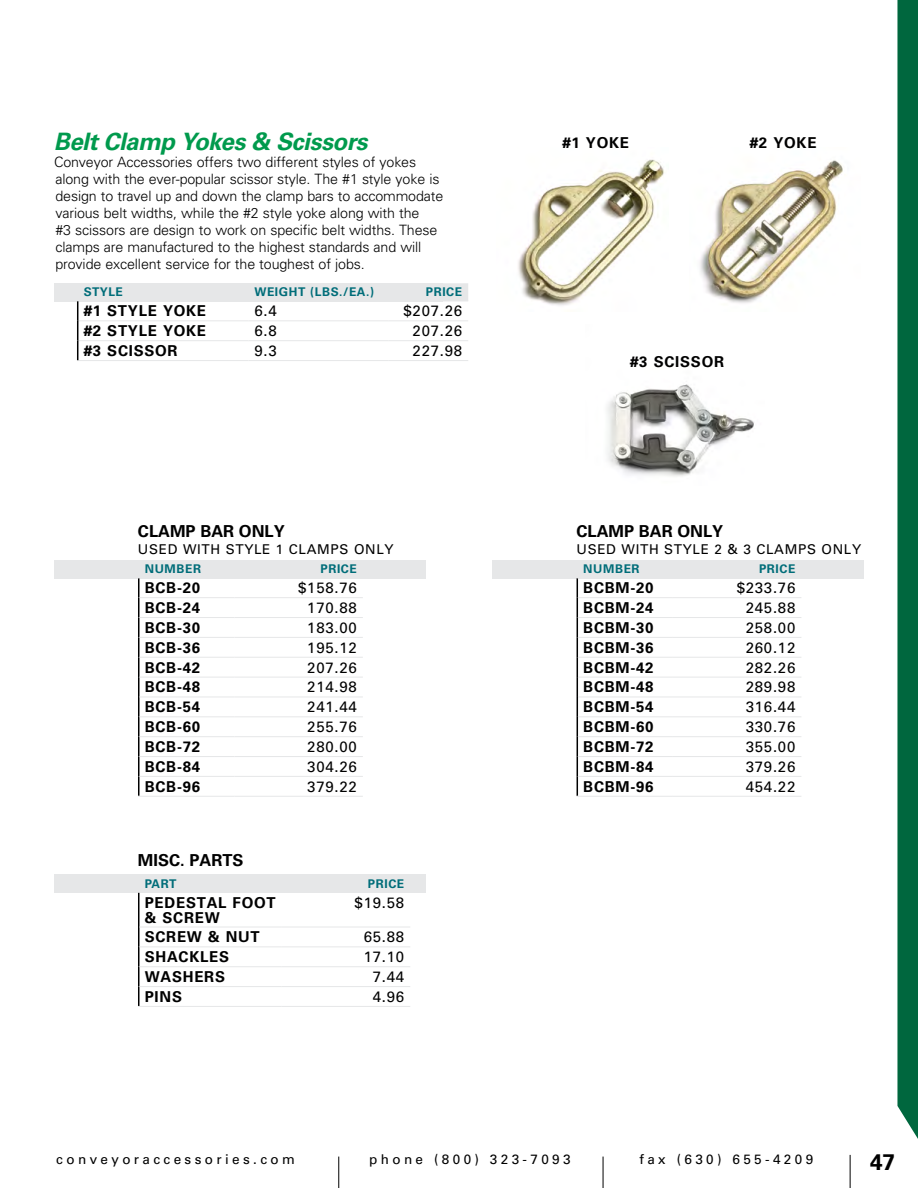
<style>
.page{position:relative;width:918px;height:1188px;background:#fff}
.page>*{position:absolute;margin:0;border:0;box-sizing:border-box;transform-origin:0 0}
.t1{font:italic 700 24px "Univers LT Std";letter-spacing:-.025em;color:#009a4d}
.t2{font:700 22.5px "Univers LT Std";color:#000}
.t3{font:700 16.5px "Univers LT Std";color:#000}
.t4{font:700 15px "Univers LT Std";letter-spacing:.05em;color:#000}
.t5{font:15px "Univers LT Std";letter-spacing:.05em;color:#000}
.t6{font:300 14.25px/17.1px "Univers LT Std";letter-spacing:-.01em;color:#000}
.t7{font:13.5px "Univers LT Std";letter-spacing:.25em;color:#000}
.t8{font:13.5px "Univers LT Std";letter-spacing:.05em;color:#000}
.t9{font:700 12px "Univers LT Std";letter-spacing:.05em;color:#006d79}
</style>
<div class="page">
<div style="left:54px;top:283px;width:388px;height:18px;background:#e6e7e8"></div>
<hr style="left:77px;top:360px;width:171px;height:1px;background:#e6e7e8">
<hr style="left:248px;top:360px;width:141px;height:1px;background:#e6e7e8">
<hr style="left:389px;top:360px;width:79px;height:1px;background:#e6e7e8">
<svg style="left:77px;top:283px;width:391px;height:77px"></svg>
<img style="left:518px;top:159px;width:147px;height:147px">
<img style="left:700px;top:160px;width:143px;height:143px">
<img style="left:607px;top:384px;width:147px;height:93px">
<div style="left:54px;top:560px;width:372px;height:18px;background:#e6e7e8"></div>
<hr style="left:138px;top:796px;width:96px;height:1px;background:#e6e7e8">
<hr style="left:234px;top:796px;width:129px;height:1px;background:#e6e7e8">
<svg style="left:138px;top:578px;width:225px;height:218px"></svg>
<div style="left:493px;top:560px;width:371px;height:18px;background:#e6e7e8"></div>
<hr style="left:577px;top:796px;width:96px;height:1px;background:#e6e7e8">
<hr style="left:673px;top:796px;width:128px;height:1px;background:#e6e7e8">
<svg style="left:577px;top:578px;width:224px;height:218px"></svg>
<div style="left:54px;top:874px;width:372px;height:19px;background:#e6e7e8"></div>
<hr style="left:138px;top:893px;width:1px;height:34px;background:#000">
<svg style="left:138px;top:927px;width:1px;height:79px"></svg>
<hr style="left:139px;top:927px;width:143px;height:1px;background:#e6e7e8">
<hr style="left:282px;top:927px;width:128px;height:1px;background:#e6e7e8">
<hr style="left:139px;top:946px;width:143px;height:1px;background:#e6e7e8">
<hr style="left:282px;top:946px;width:128px;height:1px;background:#e6e7e8">
<hr style="left:139px;top:966px;width:143px;height:1px;background:#e6e7e8">
<hr style="left:282px;top:966px;width:128px;height:1px;background:#e6e7e8">
<hr style="left:139px;top:986px;width:143px;height:1px;background:#e6e7e8">
<hr style="left:282px;top:986px;width:128px;height:1px;background:#e6e7e8">
<hr style="left:138px;top:1006px;width:144px;height:1px;background:#e6e7e8">
<hr style="left:282px;top:1006px;width:128px;height:1px;background:#e6e7e8">
<hr style="left:850px;top:1155px;width:1px;height:33px;background:#000">
<div style="left:897px;top:0;width:21px;height:1139px;background:#00673e"></div>
<hr style="left:603px;top:1157px;width:1px;height:31px;background:#000">
<hr style="left:338px;top:1157px;width:1px;height:31px;background:#000">
<h1 class="t1" style="left:54px;top:127px;width:315px">Belt Clamp Yokes &amp; Scissors</h1>
<p class="t6" style="left:54px;top:153px;width:391px">Conveyor Accessories offers two different styles of yokes along with the ever-popular scissor style. The #1 style yoke is design to travel up and down the clamp bars to accommodate various belt widths, while the #2 style yoke along with the<br>#3 scissors are design to work on specific belt widths. These clamps are manufactured to the highest standards and will provide excellent service for the toughest of jobs.</p>
<p class="t9" style="left:84px;top:285px;width:41px">STYLE</p>
<p class="t9" style="left:254px;top:285px;width:121px">WEIGHT (LBS./EA.)</p>
<p class="t9" style="left:426px;top:285px;width:38px">PRICE</p>
<p class="t4" style="left:84px;top:302px;width:35px">#1 STYLE</p>
<p class="t4" style="left:163px;top:302px;width:12px">YOKE</p>
<p class="t5" style="left:254px;top:302px;width:24px">6.4</p>
<p class="t5" style="left:404px;top:302px;width:60px">$207.26</p>
<p class="t4" style="left:84px;top:322px;width:35px">#2 STYLE</p>
<p class="t4" style="left:163px;top:322px;width:12px">YOKE</p>
<p class="t5" style="left:254px;top:322px;width:24px">6.8</p>
<p class="t5" style="left:413px;top:322px;width:51px">207.26</p>
<p class="t4" style="left:84px;top:342px;width:56px">#3 SCISSOR</p>
<p class="t5" style="left:254px;top:342px;width:24px">9.3</p>
<p class="t5" style="left:413px;top:342px;width:51px">227.98</p>
<p class="t3" style="left:138px;top:522px;width:24px">CLAM</p>
<p class="t3" style="left:186px;top:522px;width:27px">P BAR</p>
<p class="t3" style="left:239px;top:522px;width:13px">ONLY</p>
<p class="t8" style="left:138px;top:541px;width:257px">U SED WITH STYLE 1 CLAMPS ONLY</p>
<p class="t9" style="left:145px;top:562px;width:58px">NUMBER</p>
<p class="t9" style="left:320px;top:562px;width:38px">PRICE</p>
<p class="t4" style="left:145px;top:579px;width:57px">BCB-20</p>
<p class="t5" style="left:298px;top:579px;width:60px">$158.76</p>
<p class="t4" style="left:145px;top:599px;width:57px">BCB-24</p>
<p class="t5" style="left:307px;top:599px;width:51px">170.88</p>
<p class="t4" style="left:145px;top:619px;width:57px">BCB-30</p>
<p class="t5" style="left:307px;top:619px;width:51px">183.00</p>
<p class="t4" style="left:145px;top:639px;width:57px">BCB-36</p>
<p class="t5" style="left:307px;top:639px;width:51px">195.12</p>
<p class="t4" style="left:145px;top:659px;width:57px">BCB-42</p>
<p class="t5" style="left:307px;top:658px;width:51px">207.26</p>
<p class="t4" style="left:145px;top:678px;width:57px">BCB-48</p>
<p class="t5" style="left:307px;top:678px;width:51px">214.98</p>
<p class="t4" style="left:145px;top:698px;width:57px">BCB-54</p>
<p class="t5" style="left:307px;top:698px;width:51px">241.44</p>
<p class="t4" style="left:145px;top:718px;width:57px">BCB-60</p>
<p class="t5" style="left:307px;top:718px;width:51px">255.76</p>
<p class="t4" style="left:145px;top:738px;width:57px">BCB-72</p>
<p class="t5" style="left:307px;top:738px;width:51px">280.00</p>
<p class="t4" style="left:145px;top:758px;width:57px">BCB-84</p>
<p class="t5" style="left:307px;top:758px;width:51px">304.26</p>
<p class="t4" style="left:145px;top:778px;width:57px">BCB-96</p>
<p class="t5" style="left:307px;top:778px;width:51px">379.22</p>
<p class="t3" style="left:138px;top:851px;width:11px">MIS</p>
<p class="t3" style="left:169px;top:851px;width:43px">C. PARTS</p>
<p class="t9" style="left:145px;top:876px;width:16px">PART</p>
<p class="t9" style="left:368px;top:876px;width:38px">PRICE</p>
<p class="t4" style="left:145px;top:893px;width:43px">PEDESTAL</p>
<p class="t4" style="left:233px;top:893px;width:22px">FOOT</p>
<p class="t4" style="left:145px;top:908px;width:52px">&amp; SCREW</p>
<p class="t5" style="left:355px;top:893px;width:51px">$19.58</p>
<p class="t4" style="left:145px;top:928px;width:35px">SCREW</p>
<p class="t4" style="left:208px;top:928px;width:53px">&amp; NUT</p>
<p class="t5" style="left:364px;top:928px;width:42px">65.88</p>
<p class="t4" style="left:145px;top:948px;width:12px">SHA</p>
<p class="t4" style="left:179px;top:948px;width:22px">CKLES</p>
<p class="t5" style="left:364px;top:948px;width:42px">17.10</p>
<p class="t4" style="left:145px;top:968px;width:13px">WASHERS</p>
<p class="t5" style="left:373px;top:968px;width:33px">7.44</p>
<p class="t4" style="left:145px;top:988px;width:20px">PINS</p>
<p class="t5" style="left:373px;top:988px;width:33px">4.96</p>
<p class="t4" style="left:562px;top:134px;width:68px">#1 YOKE</p>
<p class="t4" style="left:750px;top:134px;width:68px">#2 YOKE</p>
<p class="t4" style="left:630px;top:353px;width:95px">#3 SCISSOR</p>
<p class="t3" style="left:577px;top:522px;width:24px">CLAM</p>
<p class="t3" style="left:624px;top:522px;width:27px">P BAR</p>
<p class="t3" style="left:677px;top:522px;width:13px">ONLY</p>
<p class="t8" style="left:577px;top:541px;width:286px">U SED WITH STYLE 2 &amp; 3 CLAMPS ONLY</p>
<p class="t9" style="left:583px;top:562px;width:58px">NUMBER</p>
<p class="t9" style="left:759px;top:562px;width:38px">PRICE</p>
<p class="t4" style="left:583px;top:579px;width:72px">BCBM -20</p>
<p class="t5" style="left:737px;top:579px;width:60px">$233.76</p>
<p class="t4" style="left:583px;top:599px;width:72px">BCBM -24</p>
<p class="t5" style="left:746px;top:599px;width:51px">245.88</p>
<p class="t4" style="left:583px;top:619px;width:72px">BCBM-30</p>
<p class="t5" style="left:746px;top:619px;width:51px">258.00</p>
<p class="t4" style="left:583px;top:639px;width:72px">BCBM-36</p>
<p class="t5" style="left:746px;top:639px;width:51px">260.12</p>
<p class="t4" style="left:583px;top:659px;width:72px">BCBM -42</p>
<p class="t5" style="left:746px;top:658px;width:51px">282.26</p>
<p class="t4" style="left:583px;top:678px;width:72px">BCBM -48</p>
<p class="t5" style="left:746px;top:678px;width:51px">289.98</p>
<p class="t4" style="left:583px;top:698px;width:72px">BCBM -54</p>
<p class="t5" style="left:746px;top:698px;width:51px">316.44</p>
<p class="t4" style="left:583px;top:718px;width:72px">BCBM -60</p>
<p class="t5" style="left:746px;top:718px;width:51px">330.76</p>
<p class="t4" style="left:583px;top:738px;width:72px">BCBM -72</p>
<p class="t5" style="left:746px;top:738px;width:51px">355.00</p>
<p class="t4" style="left:583px;top:758px;width:72px">BCBM -84</p>
<p class="t5" style="left:746px;top:758px;width:51px">379.26</p>
<p class="t4" style="left:583px;top:778px;width:72px">BCBM -96</p>
<p class="t5" style="left:746px;top:778px;width:51px">454.22</p>
<p class="t7" style="left:56px;top:1151px;width:240px">conveyoraccessories.com</p>
<p class="t7" style="left:369px;top:1151px;width:203px">phone (800) 323-7093</p>
<p class="t7" style="left:640px;top:1151px;width:175px">fax (630) 655-4209</p>
<h2 class="t2" style="left:870px;top:1149px;width:27px">47</h2>
</div>
